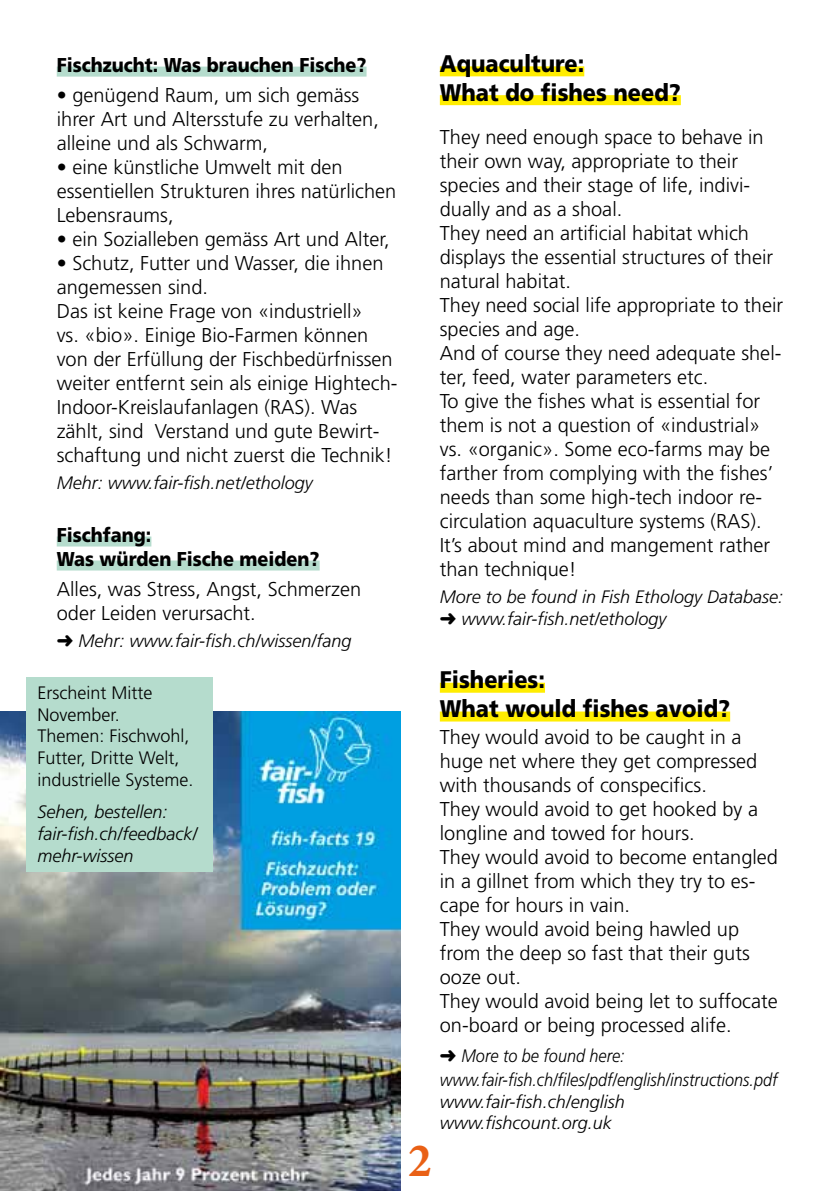
<style>
.page{position:relative;width:840px;height:1191px;background:#fff}
.page>*{position:absolute;margin:0;border:0;box-sizing:border-box;transform-origin:0 0}
.t1{font:700 48px "Minion Pro";color:#e96015}
.t2{font:900 24px/28.8px "Frutiger";color:#000;scale:.9 1}
.t3{font:300 20px/24px "Frutiger";color:#000}
.t4{font:900 20px/24px "Frutiger";color:#000;scale:.9 1}
.t5{font:italic 300 18px/21.6px "Frutiger";color:#000}
.t6{font:300 18px/21.6px "Frutiger";color:#000}
.t7{font:italic 300 18px/24px "Frutiger";color:#000;scale:.9 1}
</style>
<div class="page">
<div style="left:439px;top:66px;width:145px;height:10px;background:#ffed00"></div>
<div style="left:439px;top:95px;width:241px;height:10px;background:#ffed00"></div>
<div style="left:439px;top:682px;width:105px;height:10px;background:#ffed00"></div>
<div style="left:439px;top:711px;width:290px;height:10px;background:#ffed00"></div>
<img style="left:0;top:711px;width:400px;height:480px">
<div style="left:26px;top:677px;width:186px;height:194px;background:#b5dccd"></div>
<div style="left:57px;top:67px;width:309px;height:10px;background:#b5dccd"></div>
<div style="left:57px;top:536px;width:94px;height:10px;background:#b5dccd"></div>
<div style="left:57px;top:560px;width:262px;height:10px;background:#b5dccd"></div>
<p class="t4" style="left:57px;top:53px;width:345px">Fischzucht: Was brauchen Fische?</p>
<p class="t3" style="left:57px;top:83px;width:323px">• genügend Raum, um sich gemäss ihrer Art und Altersstufe zu verhalten, alleine und als Schwarm,</p>
<p class="t3" style="left:57px;top:155px;width:341px">• eine künstliche Umwelt mit den essentiellen Strukturen ihres natürlichen<br>Lebensraums,</p>
<p class="t3" style="left:57px;top:227px;width:334px">• ein Sozialleben gemäss Art und Alter,</p>
<p class="t3" style="left:57px;top:251px;width:342px">• Schutz, Futter und Wasser, die ihnen angemessen sind.<br>Das ist keine Frage von «industriell»<br>vs. «bio». Einige Bio-Farmen können von der Erfüllung der Fischbedürfnissen weiter entfernt sein als einige Hightech-Indoor-Kreislaufanlagen (RAS). Was zählt, sind Verstand und gute Bewirt&shy;schaftung und nicht zuerst die Technik!</p>
<p class="t5" style="left:57px;top:472px;width:257px">Mehr: www.fair-fish.net/ethology</p>
<p class="t4" style="left:57px;top:523px;width:293px">Fischfang:<br>Was würden Fische meiden?</p>
<p class="t3" style="left:57px;top:577px;width:306px">Alles, was Stress, Angst, Schmerzen oder Leiden verursacht.</p>
<p class="t5" style="left:57px;top:630px;width:296px">➜ Mehr: www.fair-fish.ch/wissen/fang</p>
<p class="t6" style="left:37px;top:682px;width:157px">Erscheint Mitte<br>November.<br>Themen: Fischwohl,<br>Futter, Dritte Welt, industrielle Systeme.</p>
<p class="t5" style="left:37px;top:801px;width:162px">Sehen, bestellen: fair-fish.ch/feedback/ mehr-wissen</p>
<p class="t2" style="left:439px;top:49px;width:269px">Aquaculture:<br>What do fishes need?</p>
<p class="t3" style="left:439px;top:125px;width:344px">They need enough space to behave in their own way, appropriate to their species and their stage of life, indivi&shy;dually and as a shoal.<br>They need an artificial habitat which displays the essential structures of their natural habitat.<br>They need social life appropriate to their species and age.<br>And of course they need adequate shel&shy;ter, feed, water parameters etc.<br>To give the fishes what is essential for them is not a question of «industrial» vs. «organic». Some eco-farms may be farther from complying with the fishes’ needs than some high-tech indoor re&shy;circulation aquaculture systems (RAS).<br>It’s about mind and mangement rather than technique!</p>
<p class="t5" style="left:439px;top:586px;width:344px">More to be found in Fish Ethology Database: ➜ www.fair-fish.net/ethology</p>
<h1 class="t1" style="left:408px;top:1127px;width:25px">2</h1>
<p class="t2" style="left:439px;top:665px;width:324px">Fisheries:<br>What would fishes avoid?</p>
<p class="t3" style="left:439px;top:725px;width:339px">They would avoid to be caught in a huge net where they get compressed with thousands of conspecifics.<br>They would avoid to get hooked by a longline and towed for hours.<br>They would avoid to become entangled in a gillnet from which they try to es&shy;cape for hours in vain.<br>They would avoid being hawled up from the deep so fast that their guts ooze out.<br>They would avoid being let to suffocate on-board or being processed alife.</p>
<p class="t7" style="left:439px;top:1043px;width:376px">➜ More to be found here: www.fair-fish.ch/files/pdf/english/instructions.pdf</p>
<p class="t5" style="left:439px;top:1090px;width:186px">www.fair-fish.ch/english www.fishcount.org.uk</p>
</div>
